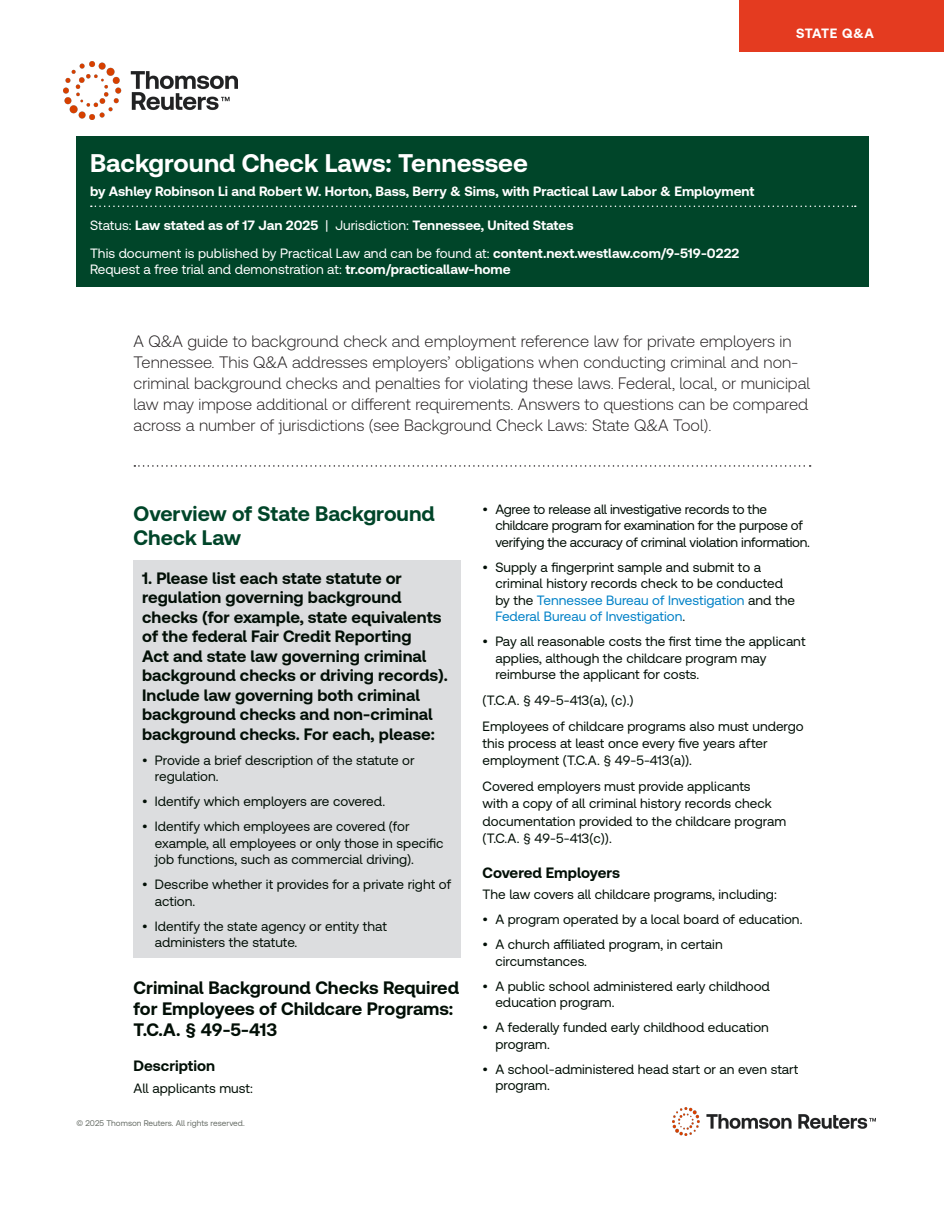
<style>
.page{position:relative;width:944px;height:1214px;background:#fff}
.page>*{position:absolute;margin:0;border:0;box-sizing:border-box;transform-origin:0 0}
.t1{font:700 25.5px "Clario";color:#fff}
.t2{font:700 21px/24px "Clario";color:#004529}
.t3{font:700 18px/21px "Clario";color:#020f06}
.t4{font:300 16.5px/21px "Clario";color:#231f20}
.t5{font:700 16.5px/19.5px "Clario";color:#020f06}
.t6{font:700 15px "Clario";color:#020f06}
.t7{font:13.5px/16.5px "Clario";color:#020f06}
.t8{font:700 13.5px/27.2px "Clario";color:#fff}
.t9{font:13.5px/16.5px "Clario";letter-spacing:-.02em;color:#020f06}
.t10{font:13.5px "Clario";color:#fff}
.t11{font:8.25px "Clario";color:#676d66}
.s1{font-weight:400}
.s2{font-weight:700}
.s3{color:#0081c7}
</style>
<div class="page">
<div style="left:739px;top:0;width:205px;height:51px;background:#e43b20"></div>
<img style="left:672px;top:1107px;width:203px;height:28px">
<img style="left:63px;top:61px;width:174px;height:58px">
<div style="left:77px;top:136px;width:792px;height:151px;background:#004529"></div>
<svg style="left:91px;top:205px;width:764px;height:2px"></svg>
<svg style="left:134px;top:465px;width:676px;height:2px"></svg>
<div style="left:134px;top:559px;width:327px;height:398px;background:#dcdddf"></div>
<p class="t8" style="left:796px;top:19px;width:79px">STATE Q&amp;A</p>
<h1 class="t1" style="left:90px;top:147px;width:439px">Background Check Laws: Tennessee</h1>
<p class="t8" style="left:90px;top:178px;width:666px">by Ashley Robinson Li and Robert W. Horton, Bass, Berry &amp; Sims, with Practical Law Labor &amp; Employment</p>
<p class="t8" style="left:90px;top:212px;width:651px"><span class="s1">Status:</span> Law stated as of 17 Jan 2025 <span class="s1">| Jurisdiction:</span> Tennessee, United States<br><span class="s1">This document is published by Practical Law and can be found at:</span> content.next.westlaw.com/9-519-0222</p>
<p class="t10" style="left:90px;top:261px;width:422px">Request a free trial and demonstration at: <span class="s2">tr.com/practicallaw-home</span></p>
<p class="t4" style="left:134px;top:330px;width:678px">A Q&amp;A guide to background check and employment reference law for private employers in Tennessee. This Q&amp;A addresses employers’ obligations when conducting criminal and non&shy;criminal background checks and penalties for violating these laws. Federal, local, or municipal law may impose additional or different requirements. Answers to questions can be compared across a number of jurisdictions (see Background Check Laws: State Q&amp;A Tool).</p>
<h2 class="t2" style="left:134px;top:500px;width:303px">Overview of State Background<br>Check Law</h2>
<p class="t5" style="left:142px;top:567px;width:307px">1. Please list each state statute or regulation governing background checks (for example, state equivalents of the federal Fair Credit Reporting<br>Act and state law governing criminal background checks or driving records).<br>Include law governing both criminal background checks and non-criminal background checks. For each, please:</p>
<p class="t7" style="left:155px;top:751px;width:261px;text-indent:-13px">• Provide a brief description of the statute or regulation.</p>
<p class="t7" style="left:142px;top:792px;width:244px">• Identify which employers are covered.</p>
<p class="t7" style="left:155px;top:817px;width:290px;text-indent:-13px">• Identify which employees are covered (for example, all employees or only those in specific job functions, such as commercial driving).</p>
<p class="t7" style="left:155px;top:875px;width:298px;text-indent:-13px">• Describe whether it provides for a private right of action.</p>
<p class="t7" style="left:155px;top:917px;width:233px;text-indent:-13px">• Identify the state agency or entity that administers the statute.</p>
<h3 class="t3" style="left:134px;top:976px;width:327px">Criminal Background Checks Required for Employees of Childcare Programs:<br>T.C.A. § 49-5-413</h3>
<p class="t6" style="left:134px;top:1056px;width:83px">Description</p>
<p class="t7" style="left:134px;top:1079px;width:121px">All applicants must:</p>
<p class="t11" style="left:77px;top:1118px;width:170px">© 2025 Thomson Reuters. All rights reserved.</p>
<p class="t9" style="left:495px;top:500px;width:316px;text-indent:-13px">• Agree to release all investigative records to the childcare program for examination for the purpose of verifying the accuracy of criminal violation information.</p>
<p class="t7" style="left:495px;top:558px;width:301px;text-indent:-13px">• Supply a fingerprint sample and submit to a criminal history records check to be conducted by the <span class="s3">Tennessee Bureau of Investigation</span> and the <span class="s3">Federal Bureau of Investigation</span>.</p>
<p class="t7" style="left:495px;top:633px;width:312px;text-indent:-13px">• Pay all reasonable costs the first time the applicant applies, although the childcare program may reimburse the applicant for costs.</p>
<p class="t7" style="left:482px;top:687px;width:322px;line-height:25.8px">(T.C.A. § 49-5-413(a), (c).)<br>Employees of childcare programs also must undergo</p>
<p class="t7" style="left:482px;top:734px;width:286px;line-height:17.2px">this process at least once every five years after employment (T.C.A. § 49-5-413(a)).</p>
<p class="t7" style="left:482px;top:777px;width:305px;line-height:17.2px">Covered employers must provide applicants<br>with a copy of all criminal history records check documentation provided to the childcare program (T.C.A. § 49-5-413(c)).</p>
<p class="t6" style="left:482px;top:863px;width:139px">Covered Employers</p>
<p class="t7" style="left:482px;top:886px;width:296px">The law covers all childcare programs, including:</p>
<p class="t7" style="left:482px;top:911px;width:321px">• A program operated by a local board of education.</p>
<p class="t7" style="left:495px;top:936px;width:229px;text-indent:-13px">• A church affiliated program, in certain circumstances.</p>
<p class="t7" style="left:495px;top:977px;width:276px;text-indent:-13px">• A public school administered early childhood education program.</p>
<p class="t7" style="left:495px;top:1019px;width:275px;text-indent:-13px">• A federally funded early childhood education program.</p>
<p class="t7" style="left:495px;top:1060px;width:305px;text-indent:-13px">• A school-administered head start or an even start program.</p>
</div>
